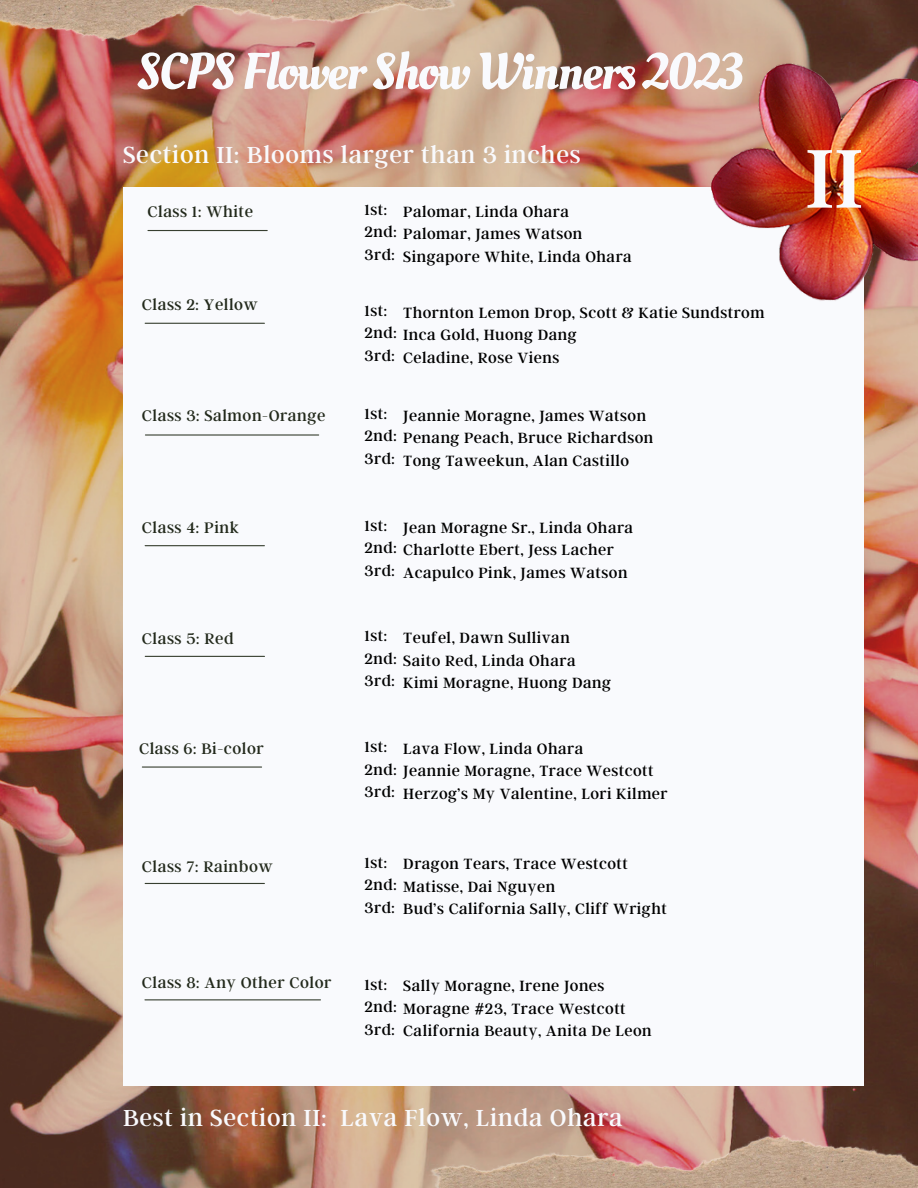
<style>
.page{position:relative;width:918px;height:1188px;background:#fff}
.page>*{position:absolute;margin:0;border:0;box-sizing:border-box;transform-origin:0 0}
.t1{font:93px "Argent CF";color:#f9fafd}
.t2{font:51.15px "Oleo Script";letter-spacing:-.03em;color:#f9fafd}
.t3{font:25.8px "Argent CF";letter-spacing:.03em;color:#f9fafd}
.t4{font:16.95px "Argent CF";letter-spacing:.03em;color:#22291b}
.t5{font:16.5px "Argent CF";letter-spacing:.03em;color:#000}
</style>
<div class="page">
<img style="left:0;top:0;width:918px;height:1188px">
<div style="left:123px;top:187px;width:740px;height:899px;background:#f9fafd"></div>
<hr style="left:145px;top:883px;width:119px;height:1px;background:#373f30">
<hr style="left:145px;top:656px;width:119px;height:1px;background:#373f30">
<hr style="left:145px;top:545px;width:119px;height:1px;background:#373f30">
<hr style="left:145px;top:434px;width:174px;height:2px;background:#373f30">
<hr style="left:145px;top:323px;width:119px;height:1px;background:#373f30">
<hr style="left:148px;top:230px;width:119px;height:1px;background:#373f30">
<img style="left:0;top:0;width:478px;height:43px">
<img style="left:565px;top:0;width:353px;height:326px">
<hr style="left:142px;top:766px;width:120px;height:2px;background:#373f30">
<hr style="left:145px;top:999px;width:175px;height:1px;background:#373f30">
<img style="left:408px;top:1132px;width:510px;height:56px">
<p class="t2" style="left:137px;top:37px;width:608px">SCPS Flower Show Winners 2023</p>
<p class="t3" style="left:123px;top:138px;width:459px">Section II: Blooms larger than 3 inches</p>
<p class="t4" style="left:148px;top:201px;width:107px">Class 1: White</p>
<p class="t5" style="left:365px;top:199px;width:24px">1st:</p>
<p class="t5" style="left:365px;top:221px;width:34px">2nd:</p>
<p class="t5" style="left:365px;top:244px;width:32px">3rd:</p>
<p class="t5" style="left:403px;top:201px;width:167px">Palomar, Linda Ohara</p>
<p class="t5" style="left:403px;top:223px;width:181px">Palomar, James Watson</p>
<p class="t5" style="left:403px;top:246px;width:230px">Singapore White, Linda Ohara</p>
<p class="t4" style="left:142px;top:294px;width:118px">Class 2: Yellow</p>
<p class="t5" style="left:365px;top:300px;width:24px">1st:</p>
<p class="t5" style="left:365px;top:322px;width:34px">2nd:</p>
<p class="t5" style="left:365px;top:345px;width:32px">3rd:</p>
<p class="t5" style="left:403px;top:302px;width:363px">Thornton Lemon Drop, Scott &amp; Katie Sundstrom</p>
<p class="t5" style="left:403px;top:324px;width:175px">Inca Gold, Huong Dang</p>
<p class="t5" style="left:403px;top:347px;width:158px">Celadine, Rose Viens</p>
<p class="t4" style="left:142px;top:405px;width:185px">Class 3: Salmon-Orange</p>
<p class="t5" style="left:365px;top:403px;width:24px">1st:</p>
<p class="t5" style="left:365px;top:425px;width:34px">2nd:</p>
<p class="t5" style="left:365px;top:448px;width:32px">3rd:</p>
<p class="t5" style="left:403px;top:405px;width:244px">Jeannie Moragne, James Watson</p>
<p class="t5" style="left:403px;top:427px;width:252px">Penang Peach, Bruce Richardson</p>
<p class="t5" style="left:403px;top:450px;width:227px">Tong Taweekun, Alan Castillo</p>
<p class="t4" style="left:142px;top:516px;width:99px">Class 4: Pink</p>
<p class="t5" style="left:365px;top:515px;width:24px">1st:</p>
<p class="t5" style="left:365px;top:537px;width:34px">2nd:</p>
<p class="t5" style="left:365px;top:560px;width:32px">3rd:</p>
<p class="t5" style="left:403px;top:517px;width:231px">Jean Moragne Sr., Linda Ohara</p>
<p class="t5" style="left:403px;top:539px;width:212px">Charlotte Ebert, Jess Lacher</p>
<p class="t5" style="left:403px;top:562px;width:226px">Acapulco Pink, James Watson</p>
<p class="t4" style="left:142px;top:627px;width:93px">Class 5: Red</p>
<p class="t5" style="left:365px;top:625px;width:24px">1st:</p>
<p class="t5" style="left:365px;top:648px;width:34px">2nd:</p>
<p class="t5" style="left:365px;top:670px;width:32px">3rd:</p>
<p class="t5" style="left:403px;top:627px;width:168px">Teufel, Dawn Sullivan</p>
<p class="t5" style="left:403px;top:650px;width:174px">Saito Red, Linda Ohara</p>
<p class="t5" style="left:403px;top:672px;width:209px">Kimi Moragne, Huong Dang</p>
<p class="t4" style="left:139px;top:738px;width:126px">Class 6: Bi-color</p>
<p class="t5" style="left:365px;top:736px;width:24px">1st:</p>
<p class="t5" style="left:365px;top:758px;width:34px">2nd:</p>
<p class="t5" style="left:365px;top:781px;width:32px">3rd:</p>
<p class="t5" style="left:403px;top:738px;width:182px">Lava Flow, Linda Ohara</p>
<p class="t5" style="left:403px;top:760px;width:252px">Jeannie Moragne, Trace Westcott</p>
<p class="t5" style="left:403px;top:783px;width:266px">Herzog’s My Valentine, Lori Kilmer</p>
<p class="t4" style="left:142px;top:855px;width:132px">Class 7: Rainbow</p>
<p class="t5" style="left:365px;top:852px;width:24px">1st:</p>
<p class="t5" style="left:365px;top:874px;width:34px">2nd:</p>
<p class="t5" style="left:365px;top:897px;width:32px">3rd:</p>
<p class="t5" style="left:403px;top:853px;width:226px">Dragon Tears, Trace Westcott</p>
<p class="t5" style="left:403px;top:876px;width:153px">Matisse, Dai Nguyen</p>
<p class="t5" style="left:403px;top:898px;width:265px">Bud’s California Sally, Cliff Wright</p>
<p class="t4" style="left:142px;top:972px;width:191px">Class 8: Any Other Color</p>
<p class="t5" style="left:365px;top:974px;width:24px">1st:</p>
<p class="t5" style="left:365px;top:996px;width:34px">2nd:</p>
<p class="t5" style="left:365px;top:1019px;width:32px">3rd:</p>
<p class="t5" style="left:403px;top:975px;width:203px">Sally Moragne, Irene Jones</p>
<p class="t5" style="left:403px;top:998px;width:224px">Moragne #23, Trace Westcott</p>
<p class="t5" style="left:403px;top:1020px;width:250px">California Beauty, Anita De Leon</p>
<p class="t3" style="left:123px;top:1101px;width:501px">Best in Section II: Lava Flow, Linda Ohara</p>
<p class="t1" style="left:805px;top:118px;width:60px">II</p>
</div>
